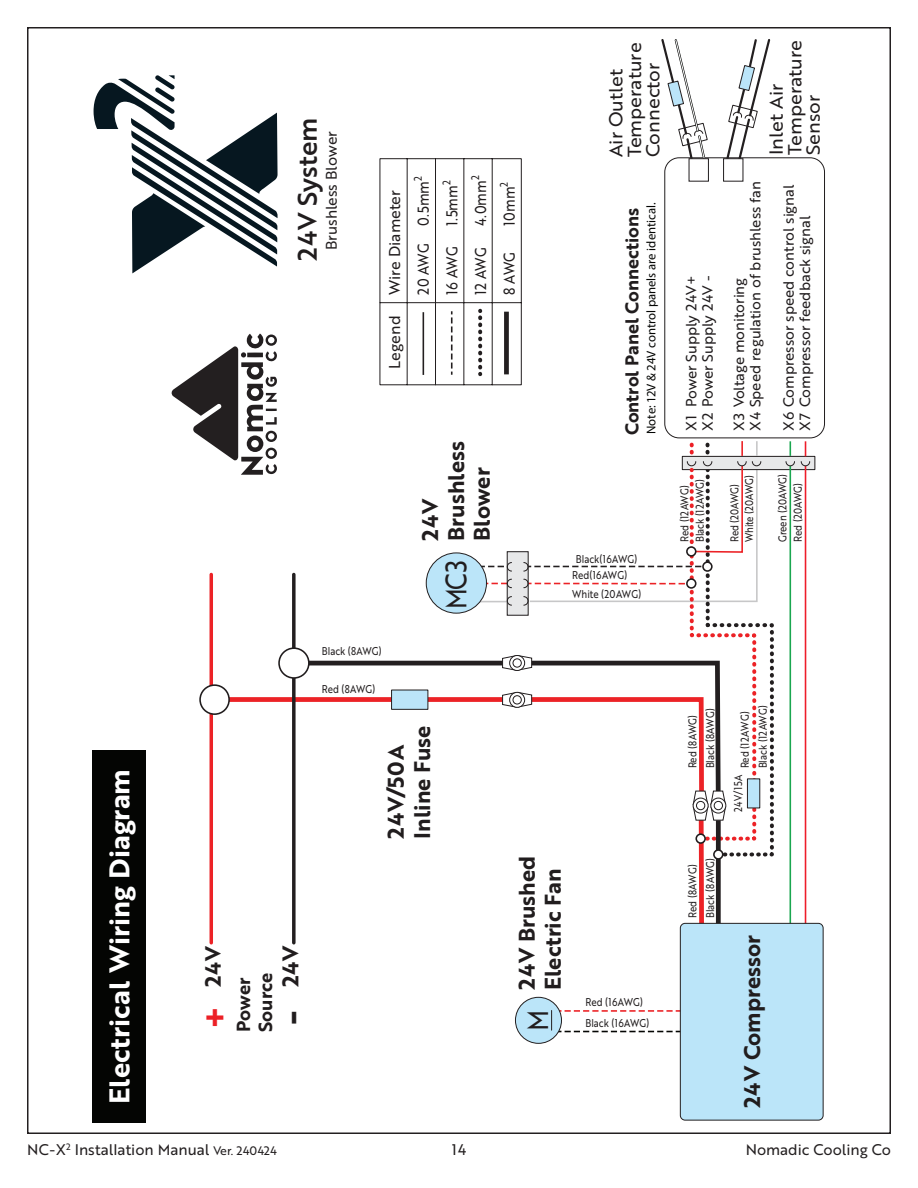
<style>
.page{position:relative;width:918px;height:1188px;background:#fff}
.page>*{position:absolute;margin:0;border:0;box-sizing:border-box;transform-origin:0 0}
.t1{font:36.45px "Brother 1816 Bold";color:#211d1e}
.t2{font:35.55px "Brother 1816 Bold";color:#ec2026}
.t3{font:28.8px "Brother 1816 Regular";color:#211d1e;scale:.85 1}
.t4{font:27.75px "Brother 1816 Bold";color:#fff}
.t5{font:26.1px "Brother 1816 Medium";color:#211d1e}
.t6{font:22.05px/25.8px "Brother 1816 Bold";color:#211d1e}
.t7{font:21.45px "Brother 1816 Bold";color:#211d1e}
.t8{font:18.45px/18.5px "Brother 1816 Regular";color:#211d1e;scale:1.04 1}
.t9{font:18.45px "Brother 1816 Bold";color:#211d1e}
.t10{font:18px "Brother 1816 Bold";color:#211d1e}
.t11{font:15.3px/28.7px "Brother 1816 Regular";color:#211d1e}
.t12{font:15.3px "Brother 1816 Regular";color:#211d1e;scale:.88 1}
.t13{font:15px "Brother 1816 Regular";color:#231f20}
.t14{font:14.4px/16.2px "Brother 1816 Regular";color:#211d1e}
.t15{font:12.75px "Myriad Pro";color:#040503}
.t16{font:11.1px/15.5px "Brother 1816 Regular";color:#211d1e;scale:.85 1}
.t17{font:11.1px "Brother 1816 Regular";letter-spacing:-.02em;color:#211d1e;scale:.85 1}
.t18{font:10.8px "Brother 1816 Regular";color:#211d1e;scale:.88 1}
.s1{font-size:12px}
</style>
<div class="page">
<svg style="left:172px;top:334px;width:105px;height:141px"></svg>
<svg style="left:94px;top:75px;width:184px;height:198px"></svg>
<div style="left:682px;top:456px;width:133px;height:14px;background:#e7e8e9;border:1px solid #211d1e"></div>
<svg style="left:207px;top:695px;width:81px;height:112px"></svg>
<svg style="left:288px;top:660px;width:190px;height:50px"></svg>
<div style="left:699px;top:820px;width:5px;height:107px;background:#ec2226"></div>
<hr style="left:790px;top:466px;width:1px;height:461px;background:#1aa64f">
<hr style="left:805px;top:466px;width:1px;height:464px;background:#ee1d2a">
<svg style="left:790px;top:441px;width:1px;height:15px"></svg>
<svg style="left:805px;top:441px;width:1px;height:15px"></svg>
<div style="left:716px;top:820px;width:5px;height:106px;background:#231f20"></div>
<svg style="left:292px;top:574px;width:4px;height:369px"></svg>
<hr style="left:210px;top:574px;width:3px;height:369px;background:#ec2226">
<div style="left:515px;top:997px;width:47px;height:46px;background:#bbe5f9;border-radius:50%"></div>
<div style="left:515px;top:997px;width:47px;height:47px;border:1px solid #231f20;border-radius:50%"></div>
<div style="left:680px;top:923px;width:143px;height:197px;background:#bbe5f9;border-radius:5px"></div>
<div style="left:680px;top:923px;width:143px;height:197px;border:1px solid #231f20;border-radius:5px"></div>
<div style="left:279px;top:648px;width:30px;height:30px;background:#fff;border-radius:50%"></div>
<div style="left:278px;top:647px;width:32px;height:32px;border:2px solid #211d1e;border-radius:50%"></div>
<div style="left:200px;top:685px;width:29px;height:29px;background:#fff;border-radius:50%"></div>
<div style="left:199px;top:684px;width:31px;height:31px;border:2px solid #211d1e;border-radius:50%"></div>
<div style="left:426px;top:553px;width:60px;height:60px;background:#bbe5f9;border-radius:50%"></div>
<div style="left:426px;top:553px;width:61px;height:60px;border:1px solid #231f20;border-radius:50%"></div>
<svg style="left:776px;top:461px;width:34px;height:145px"></svg>
<div style="left:713px;top:849px;width:11px;height:11px;border:2px solid #211d1e;border-radius:50%"></div>
<svg style="left:478px;top:441px;width:298px;height:417px"></svg>
<svg style="left:510px;top:692px;width:15px;height:15px"></svg>
<div style="left:509px;top:692px;width:16px;height:16px;border:1px solid #211d1e;border-radius:50%"></div>
<div style="left:513px;top:696px;width:8px;height:8px;background:#fff;border-radius:50%"></div>
<div style="left:513px;top:695px;width:9px;height:9px;border:1px solid #211d1e;border-radius:50%"></div>
<div style="left:664px;top:157px;width:161px;height:281px;border:1px solid #211d1e;border-radius:14px"></div>
<svg style="left:661px;top:39px;width:111px;height:125px"></svg>
<div style="left:689px;top:158px;width:20px;height:24px;background:#fff;border:1px solid #211d1e"></div>
<div style="left:723px;top:158px;width:20px;height:24px;background:#fff;border:1px solid #211d1e"></div>
<div style="left:93px;top:750px;width:53px;height:373px;background:#040503"></div>
<div style="left:747px;top:779px;width:13px;height:29px;background:#bbe5f9;border:1px solid #231f20"></div>
<div style="left:391px;top:690px;width:37px;height:20px;background:#bbe5f9;border:1px solid #231f20"></div>
<svg style="left:379px;top:158px;width:143px;height:227px"></svg>
<svg style="left:551px;top:1010px;width:131px;height:22px"></svg>
<p class="t4" style="left:99px;top:1104px;width:336px;rotate:-90deg">Electrical Wiring Diagram</p>
<p class="t5" style="left:288px;top:261px;width:145px;rotate:-90deg">24V System</p>
<p class="t13" style="left:320px;top:250px;width:121px;rotate:-90deg">Brushless Blower</p>
<p class="t11" style="left:380px;top:295px;width:120px;rotate:-90deg">Wire Diameter<br>20 AWG 0.5mm<sup>2<br></sup>16 AWG</p>
<p class="t12" style="left:441px;top:226px;width:53px;rotate:-90deg">1.5mm<sup>2</sup></p>
<p class="t11" style="left:380px;top:369px;width:54px;rotate:-90deg">Legend</p>
<p class="t18" style="left:467px;top:180px;width:7px;rotate:-90deg">2</p>
<p class="t12" style="left:469px;top:226px;width:53px;rotate:-90deg">4.0mm</p>
<p class="t12" style="left:469px;top:295px;width:55px;rotate:-90deg">12 AWG</p>
<p class="t12" style="left:498px;top:226px;width:51px;rotate:-90deg">10mm<sup>2</sup></p>
<p class="t12" style="left:498px;top:295px;width:50px;rotate:-90deg">8 AWG</p>
<p class="t6" style="left:417px;top:541px;width:101px;rotate:-90deg">24V<br>Brushless<br>Blower</p>
<p class="t3" style="left:435px;top:609px;width:58px;rotate:-90deg">MC3</p>
<p class="t8" style="left:606px;top:157px;width:112px;rotate:-90deg">Air Outlet<br>Temperature<br>Connector</p>
<p class="t8" style="left:766px;top:155px;width:112px;rotate:-90deg">Inlet Air<br>Temperature<br>Sensor</p>
<p class="t10" style="left:618px;top:435px;width:229px;rotate:-90deg">Control Panel Connections</p>
<p class="t15" style="left:643px;top:434px;width:233px;rotate:-90deg">Note: 12V &amp; 24V control panels are identical.</p>
<p class="t16" style="left:576px;top:551px;width:74px">Black(16AWG)</p>
<p class="t16" style="left:572px;top:566px;width:83px;line-height:18.1px">Red(16AWG)<br>White (20AWG)</p>
<p class="t14" style="left:683px;top:431px;width:157px;rotate:-90deg">X1 Power Supply 24V+<br>X2 Power Supply 24V -</p>
<p class="t14" style="left:730px;top:431px;width:251px;rotate:-90deg">X3 Voltage monitoring<br>X4 Speed regulation of brushless fan</p>
<p class="t14" style="left:780px;top:431px;width:248px;rotate:-90deg">X6 Compressor speed control signal<br>X7 Compressor feedback signal</p>
<p class="t17" style="left:741px;top:542px;width:80px;rotate:-90deg">White (20AWG)</p>
<p class="t16" style="left:676px;top:542px;width:76px;rotate:-90deg">Red (12AWG)<br>Black (12AWG)</p>
<p class="t16" style="left:726px;top:542px;width:70px;rotate:-90deg">Red (20AWG)</p>
<p class="t16" style="left:775px;top:542px;width:82px;rotate:-90deg">Green (20AWG)<br>Red (20AWG)</p>
<p class="t16" style="left:322px;top:643px;width:72px">Black (8AWG)</p>
<p class="t16" style="left:322px;top:680px;width:65px">Red (8AWG)</p>
<p class="t6" style="left:382px;top:839px;width:115px;line-height:26.4px;rotate:-90deg">24V/50A<br>Inline Fuse</p>
<p class="t7" style="left:197px;top:987px;width:43px;rotate:-90deg">24V</p>
<p class="t6" style="left:277px;top:987px;width:44px;rotate:-90deg">24V</p>
<p class="t9" style="left:252px;top:1032px;width:61px;rotate:-90deg">Source</p>
<p class="t9" style="left:230px;top:1032px;width:56px;rotate:-90deg">Power</p>
<p class="t2" style="left:188px;top:1029px;width:24px;rotate:-90deg">+</p>
<p class="t1" style="left:264px;top:1025px;width:16px;rotate:-90deg">-</p>
<p class="t6" style="left:513px;top:990px;width:136px;rotate:-90deg">24V Brushed<br>Electric Fan</p>
<p class="t16" style="left:585px;top:994px;width:69px">Red (16AWG)</p>
<p class="t16" style="left:585px;top:1015px;width:77px">Black (16AWG)</p>
<p class="t16" style="left:684px;top:768px;width:65px;rotate:-90deg">Red (8AWG)</p>
<p class="t16" style="left:702px;top:768px;width:72px;rotate:-90deg">Black (8AWG)</p>
<p class="t16" style="left:736px;top:768px;width:76px;line-height:17.9px;rotate:-90deg">Red (12AWG)<br>Black (12AWG)</p>
<p class="t16" style="left:730px;top:812px;width:45px;rotate:-90deg">24V/15A</p>
<p class="t16" style="left:684px;top:918px;width:65px;rotate:-90deg">Red (8AWG)</p>
<p class="t16" style="left:702px;top:918px;width:72px;rotate:-90deg">Black (8AWG)</p>
<p class="t6" style="left:738px;top:1108px;width:174px;rotate:-90deg">24V Compressor</p>
<h3 class="t13" style="left:27px;top:1138px;width:251px">NC-X<sup>2</sup> Installation Manual <span class="s1">Ver. 240424</span></h3>
<h3 class="t13" style="left:452px;top:1138px;width:16px">14</h3>
<h3 class="t13" style="left:746px;top:1138px;width:147px">Nomadic Cooling Co</h3>
</div>
